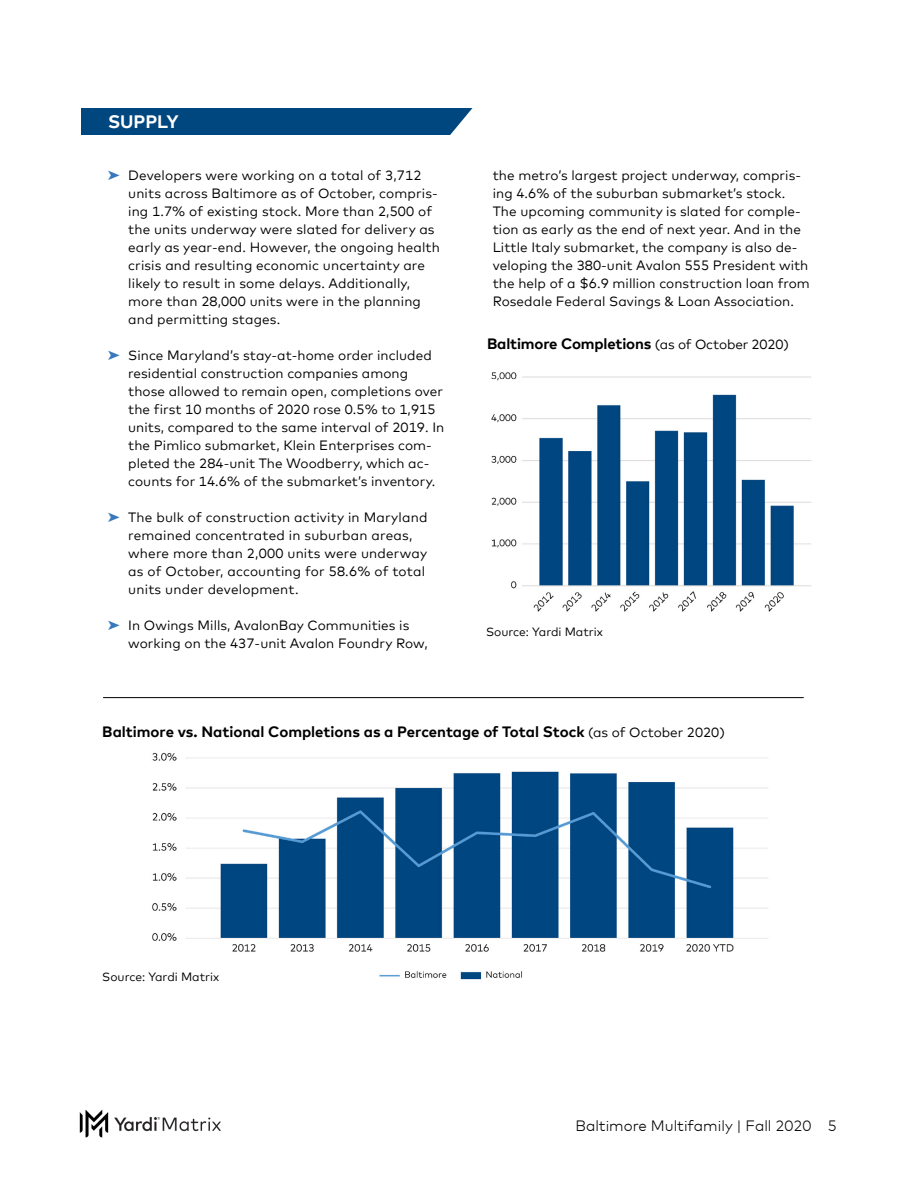
<style>
.page{position:relative;width:918px;height:1188px;background:#fff}
.page>*{position:absolute;margin:0;border:0;box-sizing:border-box;transform-origin:0 0}
.t1{font:700 18px "Mark Offc Pro";color:#fff}
.t2{font:700 15px "Mark Offc Pro";letter-spacing:-.005em;color:#000}
.t3{font:300 15px "Mark Offc Pro";color:#000}
.t4{font:13.5px/18px "Mark Offc Pro";letter-spacing:.005em;color:#000}
.t5{font:12px "Mark Offc Pro";color:#000}
.s1{color:#3879be}
.s2{font-weight:400;font-size:13.5px}
</style>
<div class="page">
<img style="left:80px;top:1109px;width:141px;height:29px">
<img style="left:152px;top:752px;width:616px;height:228px">
<img style="left:491px;top:372px;width:320px;height:240px">
<div style="left:81px;top:108px;width:391px;height:27px;background:#00467f"></div>
<hr style="left:103px;top:697px;width:701px;height:1px;background:#000">
<h1 class="t1" style="left:108px;top:108px;width:72px">SUPPLY</h1>
<p class="t4" style="left:128px;top:165px;width:313px;text-indent:-20px"><span class="s1">➤</span> Developers were working on a total of 3,712 units across Baltimore as of October, compris&shy;ing 1.7% of existing stock. More than 2,500 of the units underway were slated for delivery as early as year-end. However, the ongoing health crisis and resulting economic uncertainty are likely to result in some delays. Additionally, more than 28,000 units were in the planning and permitting stages.</p>
<p class="t4" style="left:128px;top:345px;width:318px;text-indent:-20px"><span class="s1">➤</span> Since Maryland’s stay-at-home order included residential construction companies among those allowed to remain open, completions over the first 10 months of 2020 rose 0.5% to 1,915 units, compared to the same interval of 2019. In the Pimlico submarket, Klein Enterprises com&shy;pleted the 284-unit The Woodberry, which ac&shy;counts for 14.6% of the submarket’s inventory.</p>
<p class="t4" style="left:128px;top:507px;width:301px;text-indent:-20px"><span class="s1">➤</span> The bulk of construction activity in Maryland remained concentrated in suburban areas, where more than 2,000 units were underway as of October, accounting for 58.6% of total units under development.</p>
<p class="t4" style="left:128px;top:615px;width:301px;text-indent:-20px"><span class="s1">➤</span> In Owings Mills, AvalonBay Communities is working on the 437-unit Avalon Foundry Row,</p>
<p class="t4" style="left:493px;top:165px;width:319px">the metro’s largest project underway, compris&shy;ing 4.6% of the suburban submarket’s stock.<br>The upcoming community is slated for comple&shy;tion as early as the end of next year. And in the Little Italy submarket, the company is also de&shy;veloping the 380-unit Avalon 555 President with the help of a $6.9 million construction loan from Rosedale Federal Savings &amp; Loan Association.</p>
<p class="t2" style="left:487px;top:333px;width:303px">Baltimore Completions <span class="s2">(as of October 2020)</span></p>
<p class="t5" style="left:486px;top:623px;width:119px">Source: Yardi Matrix</p>
<p class="t2" style="left:102px;top:721px;width:624px">Baltimore vs. National Completions as a Percentage of Total Stock <span class="s2">(as of October 2020)</span></p>
<p class="t5" style="left:102px;top:968px;width:119px">Source: Yardi Matrix</p>
<p class="t3" style="left:576px;top:1115px;width:263px">Baltimore Multifamily | Fall 2020 5</p>
</div>
